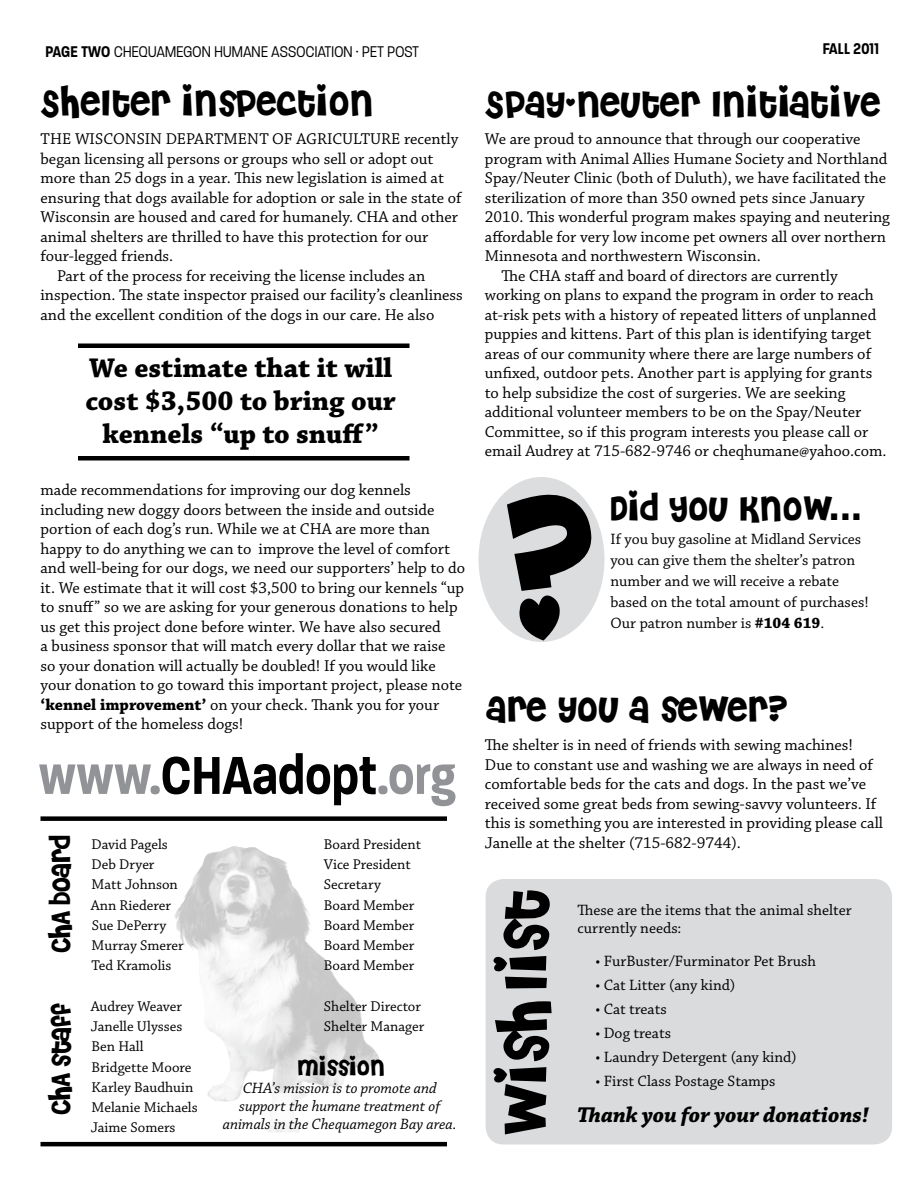
<style>
.page{position:relative;width:918px;height:1188px;background:#fff}
.page>*{position:absolute;margin:0;border:0;box-sizing:border-box;transform-origin:0 0}
.t1{font:600 72px "Paralucent Condensed";color:#919396}
.t2{font:61.5px "JI Khedas";color:#000}
.t3{font:36px "JI Khedas";color:#000}
.t4{font:34.5px "JI Khedas";color:#000}
.t5{font:700 28.5px/33px "Chaparral Pro";color:#000;text-align:center}
.t6{font:26.4px "JI Khedas";color:#000}
.t7{font:italic 700 22.5px "Chaparral Pro";color:#000}
.t8{font:22.5px "JI Khedas";color:#000}
.t9{font:300 21px "Paralucent Condensed";color:#000}
.t10{font:600 21px "Paralucent Condensed";color:#000}
.t11{font:16.5px/19.5px "Chaparral Pro";color:#000}
.t12{font:15.75px/21px "Chaparral Pro";color:#000}
.t13{font:italic 15.75px/18px "Chaparral Pro";color:#000;text-align:center}
.t14{font:14.85px/20.2px "Chaparral Pro";color:#000}
.s1{font-weight:600}
.s2{font-weight:700}
.s3{color:#000}
.s4{font-family:"Bureau Grot Three Seven";font-size:39px}
</style>
<div class="page">
<div style="left:478px;top:477px;width:126px;height:165px;background:#dcddde;border-radius:50%"></div>
<div style="left:486px;top:879px;width:406px;height:265px;background:#d9dbdc;border-radius:18px"></div>
<img style="left:174px;top:846px;width:206px;height:286px">
<div style="left:40px;top:816px;width:407px;height:5px;background:#000"></div>
<hr style="left:40px;top:1142px;width:407px;height:4px;background:#000">
<hr style="left:78px;top:344px;width:332px;height:4px;background:#000">
<hr style="left:78px;top:456px;width:332px;height:4px;background:#000">
<svg style="left:506px;top:493px;width:94px;height:149px"></svg>
<p class="t9" style="left:46px;top:40px;width:243px"><span class="s1">Page TWO</span> Chequamegon Humane Associa</p>
<p class="t10" style="left:823px;top:37px;width:58px">FALL 2011</p>
<p class="t9" style="left:325px;top:40px;width:96px">tion·PetPost</p>
<h3 class="t3" style="left:40px;top:84px;width:333px">SHELTER INSPECTION</h3>
<p class="t11" style="left:40px;top:130px;width:95px">The Wisconsin</p>
<p class="t11" style="left:166px;top:130px;width:23px">Department</p>
<p class="t11" style="left:272px;top:130px;width:45px">of Agriculture</p>
<p class="t11" style="left:404px;top:130px;width:56px">recently</p>
<p class="t11" style="left:40px;top:149px;width:395px">began licensing all persons or groups who sell or adopt out</p>
<p class="t11" style="left:40px;top:169px;width:405px">more than 25 dogs in a year. This new legislation is aimed at</p>
<p class="t11" style="left:40px;top:188px;width:423px">ensuring that dogs available for adoption or sale in the state of</p>
<p class="t11" style="left:40px;top:208px;width:419px">Wisconsin are housed and cared for humanely. CHA and other</p>
<p class="t11" style="left:40px;top:227px;width:389px">animal shelters are thrilled to have this protection for our</p>
<p class="t11" style="left:40px;top:247px;width:134px">four-legged friends.</p>
<p class="t11" style="left:57px;top:266px;width:370px">Part of the process for receiving the license includes an</p>
<p class="t11" style="left:40px;top:286px;width:424px">inspection. The state inspector praised our facility’s cleanliness</p>
<p class="t11" style="left:40px;top:305px;width:395px">and the excellent condition of the dogs in our care. He also</p>
<h3 class="t5" style="left:86px;top:352px;width:312px">We estimate that it will cost $3,500 to bring our kennels “up to snuff”</h3>
<p class="t11" style="left:40px;top:481px;width:426px">made recommendations for improving our dog kennels including new doggy doors between the inside and outside portion of each dog’s run. While we at CHA are more than happy to do anything we can to improve the level of comfort and well-being for our dogs, we need our supporters’ help to do it. We estimate that it will cost $3,500 to bring our kennels “up to snuff” so we are asking for your generous donations to help us get this project done before winter. We have also secured<br>a business sponsor that will match every dollar that we raise<br>so your donation will actually be doubled! If you would like your donation to go toward this important project, please note <span class="s2">‘kennel improvement’</span> on your check. Thank you for your support of the homeless dogs!</p>
<h1 class="t1" style="left:39px;top:736px;width:419px">www.<span class="s3">chAadopt</span>.org</h1>
<h3 class="t6" style="left:47px;top:954px;width:120px;rotate:-90deg">CHA BOARD</h3>
<h3 class="t6" style="left:47px;top:1116px;width:114px;rotate:-90deg">CHA STAFF</h3>
<p class="t14" style="left:92px;top:835px;width:78px">David Pagels</p>
<p class="t14" style="left:324px;top:835px;width:99px">Board President</p>
<p class="t14" style="left:92px;top:855px;width:64px">Deb Dryer</p>
<p class="t14" style="left:324px;top:855px;width:88px">Vice President</p>
<p class="t14" style="left:92px;top:875px;width:88px">Matt Johnson</p>
<p class="t14" style="left:324px;top:875px;width:59px">Secretary</p>
<p class="t14" style="left:91px;top:895px;width:82px">Ann Riederer</p>
<p class="t14" style="left:324px;top:895px;width:92px">Board Member</p>
<p class="t14" style="left:92px;top:916px;width:76px">Sue DePerry</p>
<p class="t14" style="left:324px;top:916px;width:92px">Board Member</p>
<p class="t14" style="left:92px;top:936px;width:94px">Murray Smerer</p>
<p class="t14" style="left:324px;top:936px;width:92px">Board Member</p>
<p class="t14" style="left:91px;top:956px;width:82px">Ted Kramolis</p>
<p class="t14" style="left:324px;top:956px;width:92px">Board Member</p>
<p class="t14" style="left:91px;top:997px;width:93px">Audrey Weaver</p>
<p class="t14" style="left:324px;top:997px;width:99px">Shelter Director</p>
<p class="t14" style="left:91px;top:1017px;width:93px">Janelle Ulysses</p>
<p class="t14" style="left:324px;top:1017px;width:102px">Shelter Manager</p>
<p class="t14" style="left:91px;top:1037px;width:108px">Ben Hall<br>Bridgette Moore<br>Karley Baudhuin<br>Melanie Michaels<br>Jaime Somers</p>
<h3 class="t8" style="left:296px;top:1056px;width:89px">MISSION</h3>
<p class="t13" style="left:223px;top:1080px;width:236px">CHA’s mission is to promote and support the humane treatment of animals in the Chequamegon Bay area.</p>
<h3 class="t3" style="left:485px;top:85px;width:395px">SPAY-NEUTER INITIATIVE</h3>
<p class="t11" style="left:485px;top:130px;width:377px">We are proud to announce that through our cooperative</p>
<p class="t11" style="left:485px;top:149px;width:404px">program with Animal Allies Humane Society and Northland</p>
<p class="t11" style="left:485px;top:169px;width:403px">Spay/Neuter Clinic (both of Duluth), we have facilitated the</p>
<p class="t11" style="left:485px;top:188px;width:381px">sterilization of more than 350 owned pets since January</p>
<p class="t11" style="left:485px;top:208px;width:407px">2010. This wonderful program makes spaying and neutering</p>
<p class="t11" style="left:485px;top:227px;width:403px">affordable for very low income pet owners all over northern</p>
<p class="t11" style="left:485px;top:247px;width:277px">Minnesota and northwestern Wisconsin.</p>
<p class="t11" style="left:501px;top:266px;width:338px">The CHA staff and board of directors are currently</p>
<p class="t11" style="left:485px;top:286px;width:391px">working on plans to expand the program in order to reach</p>
<p class="t11" style="left:485px;top:305px;width:393px">at-risk pets with a history of repeated litters of unplanned</p>
<p class="t11" style="left:485px;top:325px;width:388px">puppies and kittens. Part of this plan is identifying target</p>
<p class="t11" style="left:485px;top:344px;width:388px">areas of our community where there are large numbers of</p>
<p class="t11" style="left:485px;top:364px;width:389px">unfixed, outdoor pets. Another part is applying for grants</p>
<p class="t11" style="left:485px;top:383px;width:362px">to help subsidize the cost of surgeries. We are seeking</p>
<p class="t11" style="left:485px;top:403px;width:378px">additional volunteer members to be on the Spay/Neuter</p>
<p class="t11" style="left:485px;top:422px;width:385px">Committee, so if this program interests you please call or</p>
<p class="t11" style="left:485px;top:442px;width:403px">email Audrey at 715-682-9746 or cheqhumane@yahoo.com.</p>
<h3 class="t4" style="left:608px;top:490px;width:255px">DID YOU KNOW<span class="s4">...</span></h3>
<p class="t12" style="left:610px;top:529px;width:260px">If you buy gasoline at Midland Services you can give them the shelter’s patron number and we will receive a rebate based on the total amount of purchases!<br>Our patron number is <span class="s2">#104 619</span>.</p>
<h3 class="t3" style="left:485px;top:690px;width:303px">ARE YOU A SEWER?</h3>
<p class="t11" style="left:485px;top:736px;width:400px">The shelter is in need of friends with sewing machines!<br>Due to constant use and washing we are always in need of comfortable beds for the cats and dogs. In the past we’ve received some great beds from sewing-savvy volunteers. If this is something you are interested in providing please call Janelle at the shelter (715-682-9744).</p>
<h2 class="t2" style="left:493px;top:1140px;width:251px;rotate:-90deg">WISHLIST</h2>
<p class="t12" style="left:578px;top:901px;width:276px;line-height:18px">These are the items that the animal shelter currently needs:</p>
<p class="t12" style="left:596px;top:951px;width:222px">• FurBuster/Furminator Pet Brush</p>
<p class="t12" style="left:596px;top:975px;width:141px">• Cat Litter (any kind)</p>
<p class="t12" style="left:596px;top:999px;width:73px">• Cat treats</p>
<p class="t12" style="left:596px;top:1023px;width:77px">• Dog treats</p>
<p class="t12" style="left:596px;top:1047px;width:203px">• Laundry Detergent (any kind)</p>
<p class="t12" style="left:596px;top:1071px;width:181px">• First Class Postage Stamps</p>
<h3 class="t7" style="left:578px;top:1101px;width:293px">Thank you for your donations!</h3>
</div>
